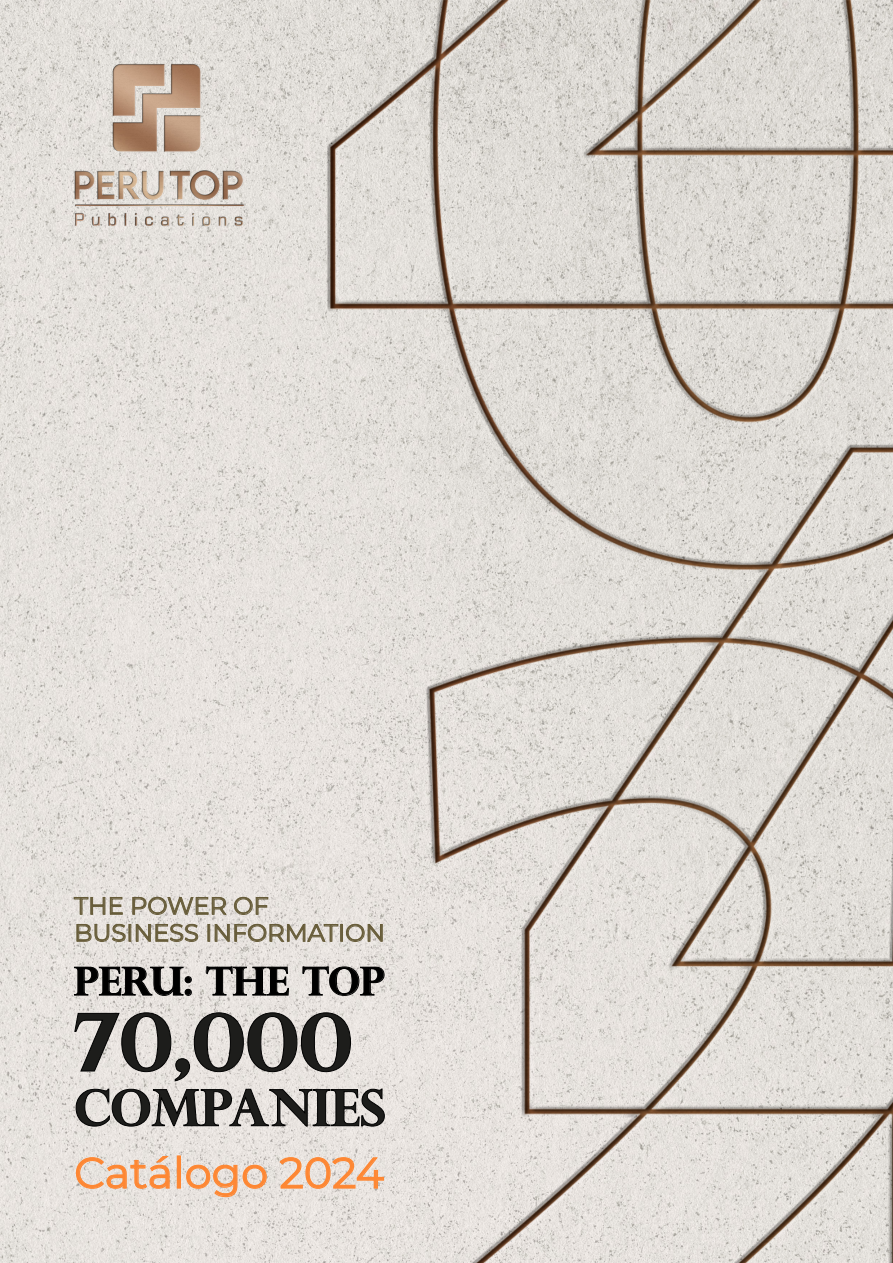
<style>
.page{position:relative;width:893px;height:1263px;background:#fff}
.page>*{position:absolute;margin:0;border:0;box-sizing:border-box;transform-origin:0 0}
.t1{font:700 80.1px "Perpetua Titling";color:#1d1d1b}
.t2{font:700 50.25px "Perpetua Titling";color:#1d1d1b}
.t3{font:43.05px "Montserrat";color:#fe8733}
.t4{font:700 38.85px "Perpetua Titling";color:#000}
.t5{font:24.15px/27px "Montserrat";color:#675c39}
</style>
<div class="page">
<img style="left:0;top:0;width:893px;height:1263px">
<svg style="left:74px;top:967px;width:118px;height:29px;background:#b6b3af"></svg>
<svg style="left:206px;top:966px;width:83px;height:29px;background:#b9b5b1"></svg>
<svg style="left:303px;top:966px;width:81px;height:30px;background:#bcb8b5"></svg>
<svg style="left:74px;top:1012px;width:277px;height:69px;background:#d3cfcb"></svg>
<svg style="left:76px;top:1089px;width:309px;height:37px;background:#c2bdba"></svg>
<svg style="left:74px;top:897px;width:49px;height:18px"></svg>
<svg style="left:132px;top:897px;width:95px;height:18px;background:#beb7a9"></svg>
<svg style="left:234px;top:897px;width:34px;height:18px"></svg>
<svg style="left:76px;top:924px;width:122px;height:18px;background:#bcb6a8"></svg>
<svg style="left:208px;top:924px;width:130px;height:18px;background:#bfb9ac"></svg>
<div style="left:340px;top:924px;width:3px;height:18px;border:1px solid #675c39"></div>
<svg style="left:346px;top:924px;width:37px;height:18px"></svg>
<svg style="left:75px;top:1155px;width:95px;height:34px;background:#e9cfbc"></svg>
<div style="left:177px;top:1155px;width:4px;height:33px;border:1px solid #fe8733"></div>
<svg style="left:186px;top:1164px;width:81px;height:34px;background:#e9cfbc"></svg>
<svg style="left:279px;top:1156px;width:106px;height:33px;background:#ead0bd"></svg>
<img style="left:0;top:18px;width:349px;height:253px">
<p class="t5" style="left:74px;top:891px;width:312px">THE POWER OF<br>BUSINESS INFORMATION</p>
<h3 class="t4" style="left:74px;top:957px;width:312px">PERU: THE TOP</h3>
<h1 class="t1" style="left:74px;top:992px;width:280px">70,000</h1>
<h2 class="t2" style="left:74px;top:1076px;width:313px">COMPANIES</h2>
<h3 class="t3" style="left:74px;top:1143px;width:311px">Catálogo 2024</h3>
</div>
